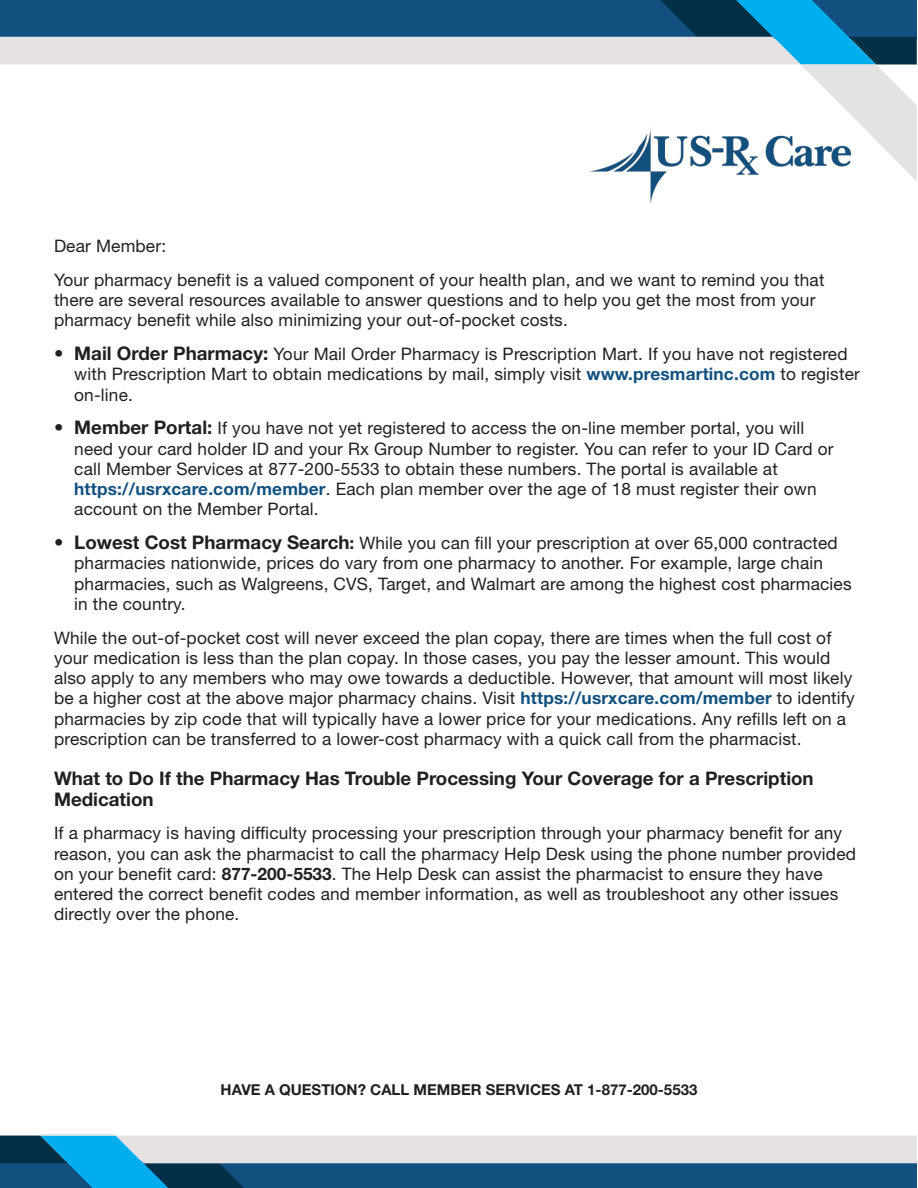
<style>
.page{position:relative;width:918px;height:1188px;background:#fff}
.page>*{position:absolute;margin:0;border:0;box-sizing:border-box;transform-origin:0 0}
.t1{font:700 18.75px/20.2px "Helvetica Neue LT Std";color:#231f20}
.t2{font:17.25px/20.2px "Helvetica Neue LT Std";letter-spacing:.01em;color:#231f20}
.t3{font:700 15px "Helvetica Neue LT Std";color:#231f20}
.s1{font-weight:700;font-size:18.75px}
.s2{font-weight:700;color:#12517f}
.s3{font-weight:700}
</style>
<div class="page">
<img style="left:650px;top:181px;width:9px;height:23px">
<svg style="left:0;top:0;width:917px;height:181px"></svg>
<svg style="left:0;top:1134px;width:917px;height:54px"></svg>
<p class="t2" style="left:54px;top:236px;width:114px">Dear Member:</p>
<p class="t2" style="left:54px;top:269px;width:772px">Your pharmacy benefit is a valued component of your health plan, and we want to remind you that there are several resources available to answer questions and to help you get the most from your pharmacy benefit while also minimizing your out-of-pocket costs.</p>
<p class="t2" style="left:74px;top:344px;width:787px;text-indent:-20px"><span class="s1">• Mail Order Pharmacy:</span> Your Mail Order Pharmacy is Prescription Mart. If you have not registered with Prescription Mart to obtain medications by mail, simply visit <span class="s2">www.presmartinc.com</span> to register on-line.</p>
<p class="t2" style="left:74px;top:418px;width:761px;text-indent:-20px"><span class="s1">• Member Portal:</span> If you have not yet registered to access the on-line member portal, you will need your card holder ID and your Rx Group Number to register. You can refer to your ID Card or call Member Services at 877-200-5533 to obtain these numbers. The portal is available at <span class="s2">https://usrxcare.com/member</span>. Each plan member over the age of 18 must register their own account on the Member Portal.</p>
<p class="t2" style="left:74px;top:533px;width:779px;text-indent:-20px"><span class="s1">• Lowest Cost Pharmacy Search</span><span class="s3">:</span> While you can fill your prescription at over 65,000 contracted pharmacies nationwide, prices do vary from one pharmacy to another. For example, large chain pharmacies, such as Walgreens, CVS, Target, and Walmart are among the highest cost pharmacies in the country.</p>
<p class="t2" style="left:54px;top:627px;width:802px">While the out-of-pocket cost will never exceed the plan copay, there are times when the full cost of your medication is less than the plan copay. In those cases, you pay the lesser amount. This would also apply to any members who may owe towards a deductible. However, that amount will most likely be a higher cost at the above major pharmacy chains. Visit <span class="s2">https://usrxcare.com/member</span> to identify pharmacies by zip code that will typically have a lower price for your medications. Any refills left on a prescription can be transferred to a lower-cost pharmacy with a quick call from the pharmacist.</p>
<p class="t1" style="left:54px;top:768px;width:761px">What to Do If the Pharmacy Has Trouble Processing Your Coverage for a Prescription<br>Medication</p>
<p class="t2" style="left:54px;top:823px;width:804px">If a pharmacy is having difficulty processing your prescription through your pharmacy benefit for any reason, you can ask the pharmacist to call the pharmacy Help Desk using the phone number provided on your benefit card: <span class="s3">877-200-5533</span>. The Help Desk can assist the pharmacist to ensure they have entered the correct benefit codes and member information, as well as troubleshoot any other issues directly over the phone.</p>
<p class="t3" style="left:221px;top:1080px;width:478px">HAVE A QUESTION? CALL MEMBER SERVICES AT 1-877-200-5533</p>
</div>
